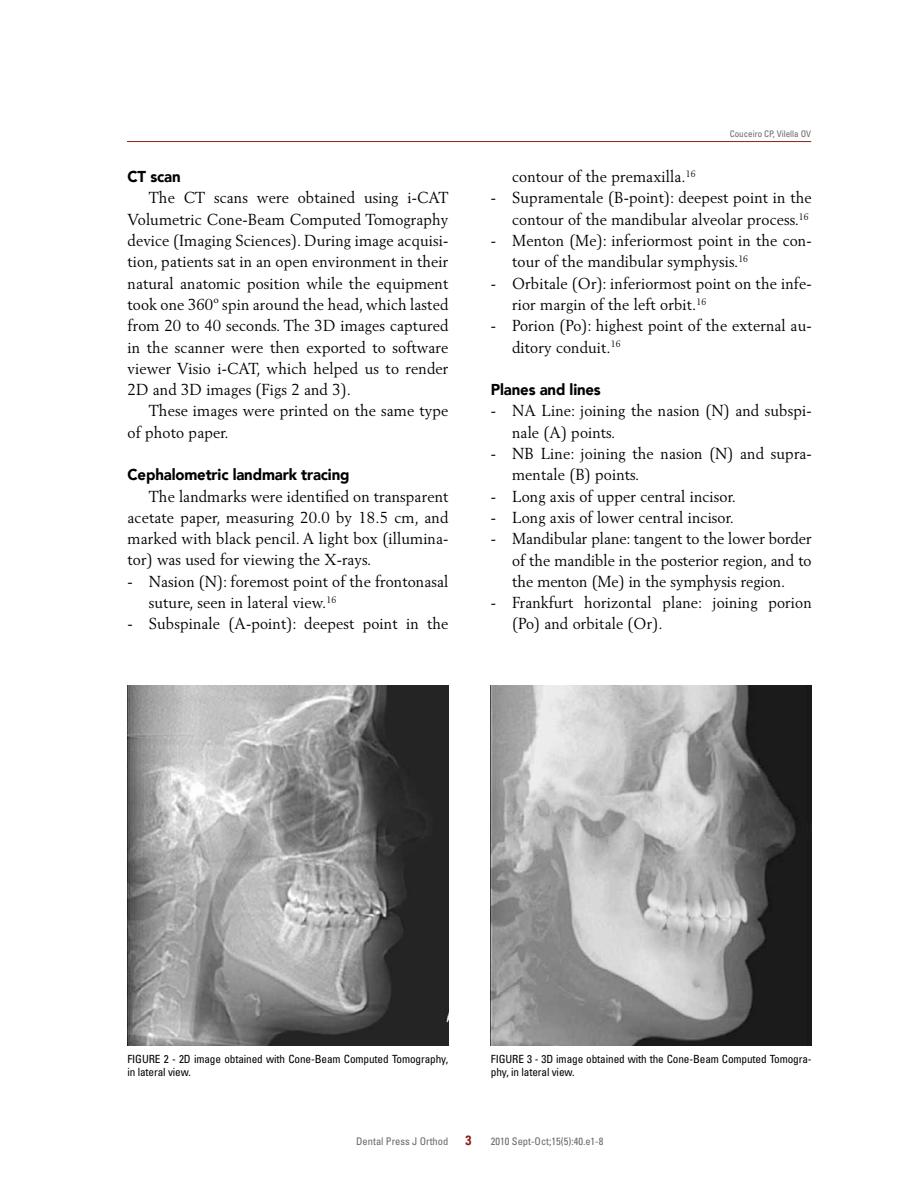
<style>
.page{position:relative;width:918px;height:1188px;background:#fff}
.page>*{position:absolute;margin:0;border:0;box-sizing:border-box;transform-origin:0 0}
.t1{font:15.75px/21.3px "Berling";letter-spacing:.01em;color:#000;scale:.95 1}
.t2{font:900 15.75px "Avenir LT";letter-spacing:-.01em;color:#000;scale:.95 1}
.t3{font:700 condensed 13.5px "Univers";color:#8b241a}
.t4{font:condensed 11.25px/13.5px "Univers";letter-spacing:-.01em;color:#000}
.t5{font:condensed 10.5px "Univers";color:#686868}
.t6{font:condensed 9px "Univers";color:#686868}
</style>
<div class="page">
<img style="left:127px;top:685px;width:321px;height:360px">
<img style="left:491px;top:685px;width:321px;height:360px">
<hr style="left:127px;top:141px;width:684px;height:1px;background:#8b241a">
<p class="t2" style="left:128px;top:167px;width:57px">CT scan</p>
<p class="t1" style="left:128px;top:187px;width:339px;text-align:justify;text-indent:21px">The CT scans were obtained using i-CAT Volumetric Cone-Beam Computed Tomography device (Imaging Sciences). During image acquisi&shy;tion, patients sat in an open environment in their natural anatomic position while the equipment took one 360º spin around the head, which lasted from 20 to 40 seconds. The 3D images captured in the scanner were then exported to software viewer Visio i-CAT, which helped us to render 2D and 3D images (Figs 2 and 3).</p>
<p class="t1" style="left:128px;top:400px;width:339px;text-indent:21px">These images were printed on the same type of photo paper.</p>
<p class="t2" style="left:128px;top:465px;width:235px">Cephalometric landmark tracing</p>
<p class="t1" style="left:128px;top:485px;width:339px;text-align:justify;text-indent:21px">The landmarks were identified on transparent acetate paper, measuring 20.0 by 18.5 cm, and marked with black pencil. A light box (illumina&shy;tor) was used for viewing the X-rays.</p>
<p class="t1" style="left:149px;top:570px;width:317px;text-indent:-21px">- Nasion (N): foremost point of the frontonasal suture, seen in lateral view.<sup>16</sup></p>
<p class="t1" style="left:128px;top:613px;width:339px">- Subspinale (A-point): deepest point in the</p>
<p class="t6" style="left:730px;top:128px;width:83px">Couceiro CP, Vilella OV</p>
<p class="t1" style="left:512px;top:166px;width:195px">contour of the premaxilla.<sup>16</sup></p>
<p class="t1" style="left:491px;top:187px;width:339px;text-align:right">- Supramentale (B-point): deepest point in the contour of the mandibular alveolar process.<sup>16</sup></p>
<p class="t1" style="left:512px;top:230px;width:317px;text-indent:-21px">- Menton (Me): inferiormost point in the con&shy;tour of the mandibular symphysis.<sup>16</sup></p>
<p class="t1" style="left:512px;top:272px;width:317px;text-indent:-21px">- Orbitale (Or): inferiormost point on the infe&shy;rior margin of the left orbit.<sup>16</sup></p>
<p class="t1" style="left:512px;top:315px;width:317px;text-indent:-21px">- Porion (Po): highest point of the external au&shy;ditory conduit.<sup>16</sup></p>
<p class="t2" style="left:491px;top:380px;width:117px">Planes and lines</p>
<p class="t1" style="left:512px;top:400px;width:317px;text-indent:-21px">- NA Line: joining the nasion (N) and subspi&shy;nale (A) points.</p>
<p class="t1" style="left:512px;top:443px;width:317px;text-indent:-21px">- NB Line: joining the nasion (N) and supra&shy;mentale (B) points.</p>
<p class="t1" style="left:491px;top:485px;width:260px">- Long axis of upper central incisor.</p>
<p class="t1" style="left:491px;top:507px;width:258px">- Long axis of lower central incisor.</p>
<p class="t1" style="left:512px;top:528px;width:317px;text-align:justify;text-indent:-21px">- Mandibular plane: tangent to the lower border of the mandible in the posterior region, and to the menton (Me) in the symphysis region.</p>
<p class="t1" style="left:512px;top:592px;width:317px;text-indent:-21px">- Frankfurt horizontal plane: joining porion (Po) and orbitale (Or).</p>
<p class="t4" style="left:127px;top:1052px;width:322px">FIGURE 2 - 2D image obtained with Cone-Beam Computed Tomography, in lateral view.</p>
<p class="t4" style="left:491px;top:1052px;width:322px">FIGURE 3 - 3D image obtained with the Cone-Beam Computed Tomogra&shy;phy, in lateral view.</p>
<p class="t5" style="left:356px;top:1134px;width:94px">Dental Press J Orthod</p>
<p class="t3" style="left:466px;top:1132px;width:7px">3</p>
<p class="t5" style="left:491px;top:1134px;width:114px">2010 Sept-Oct;15(5):40.e1-8</p>
</div>
